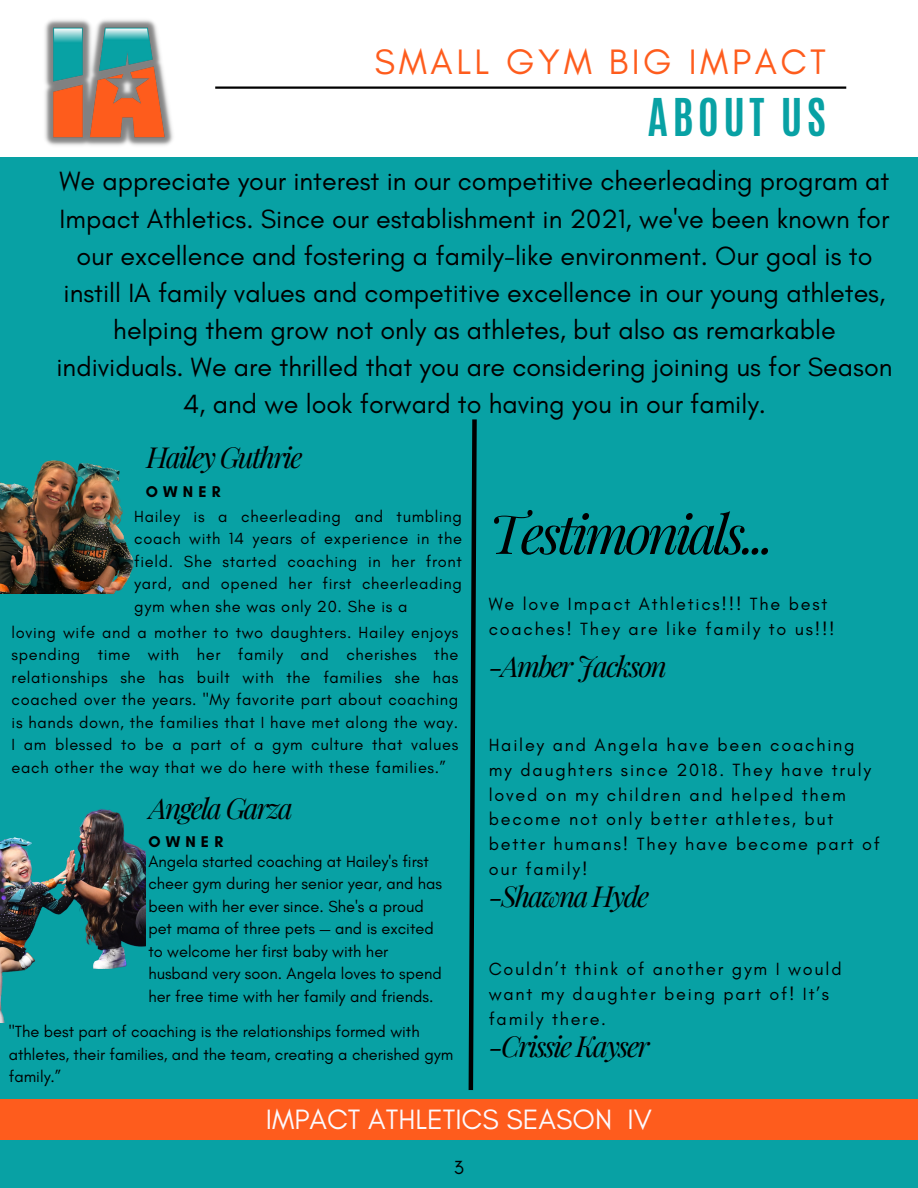
<style>
.page{position:relative;width:918px;height:1188px;background:#08a1a4}
.page>*{position:absolute;margin:0;border:0;box-sizing:border-box;transform-origin:0 0}
.t1{font:italic 53.85px "Playfair Display";letter-spacing:-.065em;color:#000}
.t2{font:700 43.5px "Antonio";letter-spacing:.1em;color:#08a1a4}
.t3{font:36px "Glacial Indifference";letter-spacing:.1em;color:#fe5c1d}
.t4{font:28.5px "Glacial Indifference";color:#fcf9fd}
.t5{font:italic 28.35px "Playfair Display";letter-spacing:-.065em;color:#000}
.t6{font:26.85px/37.2px "Glacial Indifference";color:#000;text-align:center}
.t7{font:19.35px "Glacial Indifference";color:#000}
.t8{font:18px/24.8px "Glacial Indifference";letter-spacing:.1em;color:#000}
.t9{font:16.35px/22.5px "Glacial Indifference";color:#000;text-align:justify}
.t10{font:700 15.9px "Glacial Indifference";letter-spacing:.325em;color:#000}
</style>
<div class="page">
<div style="left:0;top:1100px;width:918px;height:40px;background:#fe5c1d"></div>
<svg style="left:468px;top:419px;width:9px;height:671px"></svg>
<div style="left:0;top:0;width:918px;height:156px;background:#fff"></div>
<hr style="left:215px;top:86px;width:631px;height:3px;background:#000">
<img style="left:45px;top:19px;width:128px;height:127px">
<img style="left:0;top:460px;width:134px;height:134px">
<img style="left:0;top:809px;width:146px;height:214px">
<h6 class="t3" style="left:374px;top:39px;width:453px">SMALL GYM BIG IMPACT</h6>
<h6 class="t2" style="left:647px;top:86px;width:180px">ABOUT US</h6>
<p class="t6" style="left:57px;top:162px;width:837px">We appreciate your interest in our competitive cheerleading program at Impact Athletics. Since our establishment in 2021, we've been known for our excellence and fostering a family-like environment. Our goal is to instill IA family values and competitive excellence in our young athletes, helping them grow not only as athletes, but also as remarkable individuals. We are thrilled that you are considering joining us for Season 4, and we look forward to having you in our family.</p>
<h5 class="t5" style="left:147px;top:437px;width:157px">Hailey Guthrie</h5>
<p class="t10" style="left:146px;top:481px;width:76px">OWNER</p>
<h3 class="t9" style="left:134px;top:505px;width:329px">Hailey is a cheerleading and tumbling coach with 14 years of experience in the field. She started coaching in her front yard, and opened her first cheerleading gym when she was only 20. She is a</h3>
<h4 class="t9" style="left:12px;top:621px;width:448px">loving wife and a mother to two daughters. Hailey enjoys spending time with her family and cherishes the relationships she has built with the families she has coached over the years. "My favorite part about coaching is hands down, the families that I have met along the way.<br>I am blessed to be a part of a gym culture that values each other the way that we do here with these families.”</h4>
<h2 class="t5" style="left:149px;top:788px;width:145px">Angela Garza</h2>
<h5 class="t10" style="left:148px;top:832px;width:76px">OWNER</h5>
<h5 class="t9" style="left:148px;top:850px;width:295px;text-align:left">Angela started coaching at Hailey's first cheer gym during her senior year, and has been with her ever since. She's a proud pet mama of three pets — and is excited to welcome her first baby with her husband very soon. Angela loves to spend her free time with her family and friends.</h5>
<p class="t9" style="left:9px;top:1020px;width:446px;text-align:left">"The best part of coaching is the relationships formed with athletes, their families, and the team, creating a cherished gym family.”</p>
<p class="t1" style="left:489px;top:496px;width:287px">Testimonials...</p>
<h5 class="t8" style="left:489px;top:592px;width:347px">We love Impact Athletics!!! The best coaches! They are like family to us!!!</h5>
<p class="t5" style="left:489px;top:646px;width:180px">-Amber Jackson</p>
<h6 class="t8" style="left:489px;top:732px;width:393px">Hailey and Angela have been coaching my daughters since 2018. They have truly loved on my children and helped them become not only better athletes, but better humans! They have become part of our family!</h6>
<h6 class="t5" style="left:489px;top:876px;width:162px">-Shawna Hyde</h6>
<h5 class="t8" style="left:489px;top:956px;width:354px">Couldn’t think of another gym I would want my daughter being part of! It’s family there.</h5>
<h6 class="t5" style="left:489px;top:1026px;width:162px">-Crissie Kayser</h6>
<h5 class="t4" style="left:266px;top:1102px;width:388px">IMPACT ATHLETICS SEASON IV</h5>
<p class="t7" style="left:454px;top:1155px;width:12px">3</p>
</div>
